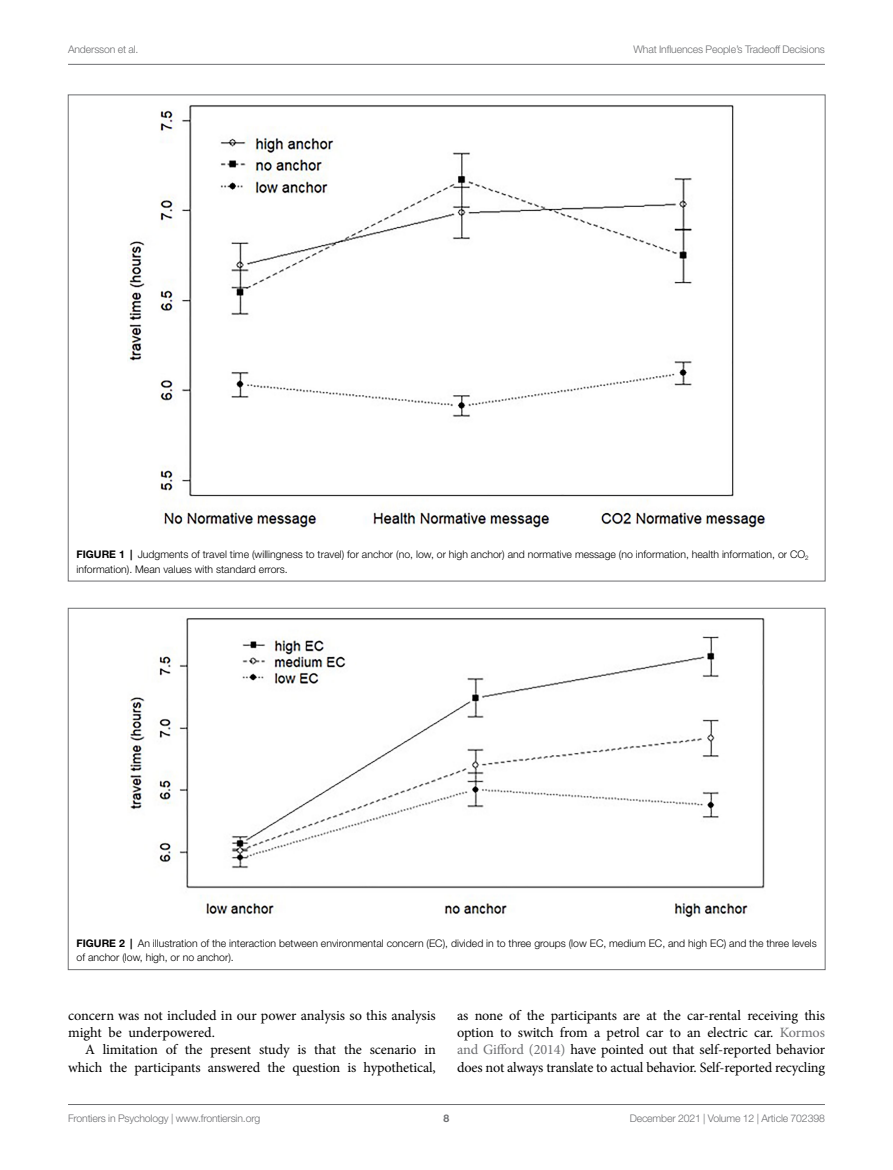
<style>
.page{position:relative;width:893px;height:1170px;background:#fff}
.page>*{position:absolute;margin:0;border:0;box-sizing:border-box;transform-origin:0 0}
.TEXT{font:14.25px/17.2px "Minion Pro";letter-spacing:-.01em;color:#000}
.FIG_LEG{font:300 10.5px/14.2px "Helvetica Neue LT Std";color:#000}
.t1{font:300 10.5px "Helvetica Neue LT Std";letter-spacing:-.015em;color:#6d6e71}
.t2{font:700 10.5px "Helvetica Neue LT Std";color:#6d6e71}
.s1{font-weight:700}
.s2{color:#6d6e71}
</style>
<div class="page">
<hr style="left:68px;top:64px;width:757px;height:1px;background:#6d6e71">
<hr style="left:68px;top:1104px;width:757px;height:1px;background:#6d6e71">
<img style="left:128px;top:105px;width:638px;height:424px">
<img style="left:128px;top:618px;width:637px;height:299px">
<p class="t1" style="left:68px;top:42px;width:72px">Andersson et al.</p>
<p class="t1" style="left:633px;top:42px;width:193px">What Influences People’s Tradeoff Decisions</p>
<p class="FIG_LEG" style="left:77px;top:547px;width:734px"><span class="s1">FIGURE 1 |</span> Judgments of travel time (willingness to travel) for anchor (no, low, or high anchor) and normative message (no information, health information, or CO<sub>2 </sub>information). Mean values with standard errors.</p>
<p class="FIG_LEG" style="left:77px;top:935px;width:742px"><span class="s1">FIGURE 2 |</span> An illustration of the interaction between environmental concern (EC), divided in to three groups (low EC, medium EC, and high EC) and the three levels of anchor (low, high, or no anchor).</p>
<p class="TEXT" style="left:68px;top:1006px;width:369px">concern was not included in our power analysis so this analysis might be underpowered.</p>
<p class="TEXT" style="left:68px;top:1041px;width:369px;text-align:right">A limitation of the present study is that the scenario in which the participants answered the question is hypothetical,</p>
<p class="TEXT" style="left:457px;top:1006px;width:369px;text-align:justify">as none of the participants are at the car-rental receiving this option to switch from a petrol car to an electric car. <span class="s2">Kormos and Gifford (2014)</span> have pointed out that self-reported behavior does not always translate to actual behavior. Self-reported recycling</p>
<p class="t1" style="left:68px;top:1111px;width:194px">Frontiers in Psychology | www.frontiersin.org</p>
<p class="t2" style="left:444px;top:1111px;width:7px">8</p>
<p class="t1" style="left:630px;top:1111px;width:197px">December 2021 | Volume 12 | Article 702398</p>
</div>
